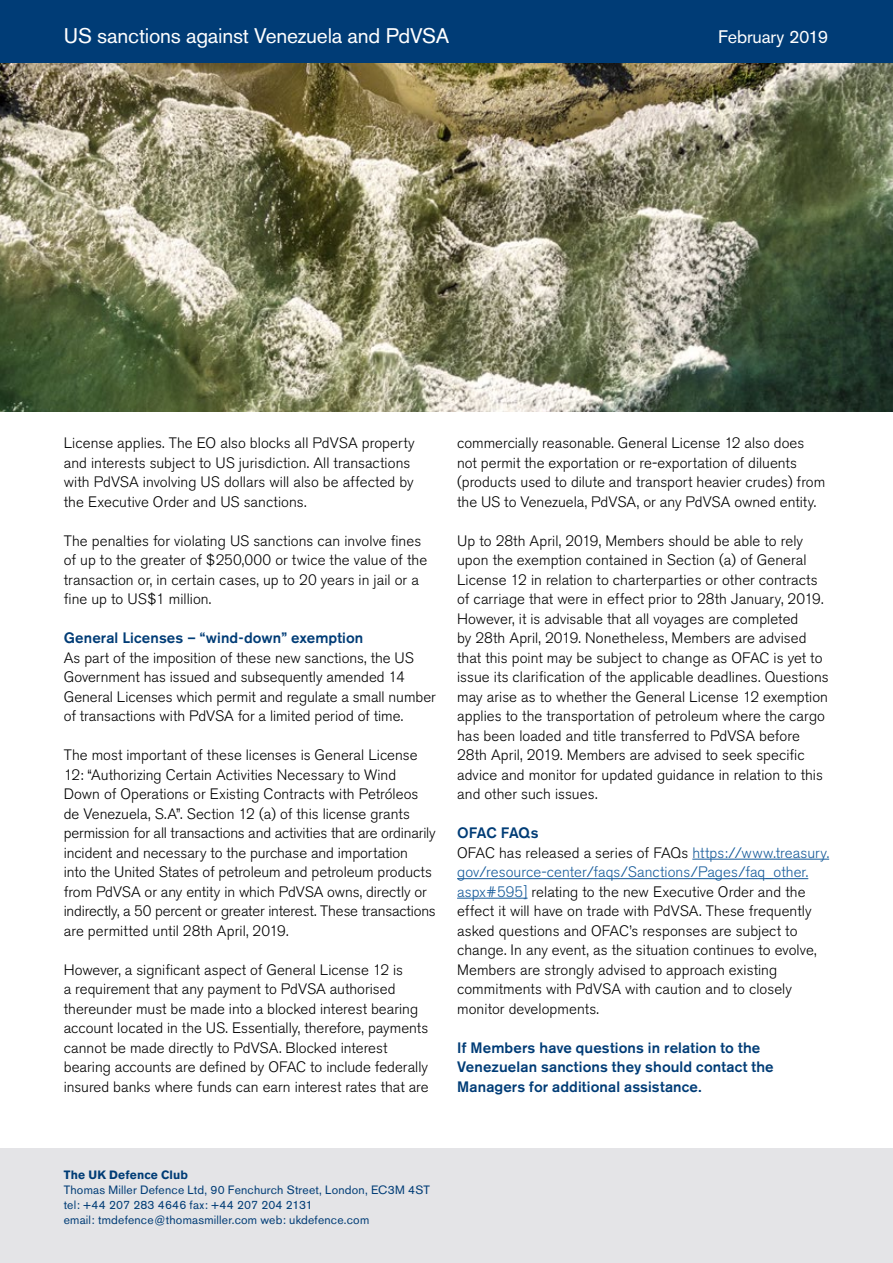
<style>
.page{position:relative;width:893px;height:1263px;background:#fff}
.page>*{position:absolute;margin:0;border:0;box-sizing:border-box;transform-origin:0 0}
.t1{font:21px "Akzidenz Grotesk BE";letter-spacing:-.01em;color:#fff}
.t2{font:18px "Akzidenz Grotesk BE";letter-spacing:-.01em;color:#fff}
.t3{font:300 15px/19.5px "Akzidenz Grotesk BE";color:#000}
.t4{font:500 15px/19.5px "Akzidenz Grotesk BE";letter-spacing:.01em;color:#003c76}
.t5{font:12px/15px "Akzidenz Grotesk BE";letter-spacing:.015em;color:#003c76}
.t6{font:700 12px "Akzidenz Grotesk BE";letter-spacing:.015em;color:#003c76}
.s1{font-weight:500;color:#003c76}
.s2{color:#165b9a}
</style>
<div class="page">
<hr style="left:692px;top:859px;width:137px;height:1px;background:#165b9a">
<hr style="left:457px;top:878px;width:351px;height:1px;background:#165b9a">
<hr style="left:457px;top:898px;width:71px;height:1px;background:#165b9a">
<div style="left:0;top:0;width:893px;height:64px;background:#003c76"></div>
<div style="left:0;top:1148px;width:893px;height:115px;background:#e4e4e7"></div>
<img style="left:0;top:64px;width:893px;height:347px">
<h1 class="t1" style="left:64px;top:23px;width:387px">US sanctions against Venezuela and PdVSA</h1>
<p class="t2" style="left:718px;top:26px;width:111px">February 2019</p>
<p class="t3" style="left:64px;top:433px;width:353px">License applies. The EO also blocks all PdVSA property and interests subject to US jurisdiction. All transactions with PdVSA involving US dollars will also be affected by the Executive Order and US sanctions.</p>
<p class="t3" style="left:64px;top:531px;width:365px">The penalties for violating US sanctions can involve fines of up to the greater of $250,000 or twice the value of the transaction or, in certain cases, up to 20 years in jail or a fine up to US$1 million.</p>
<p class="t4" style="left:64px;top:628px;width:301px">General Licenses – “wind-down” exemption</p>
<p class="t3" style="left:64px;top:648px;width:374px">As part of the imposition of these new sanctions, the US Government has issued and subsequently amended 14<br>General Licenses which permit and regulate a small number of transactions with PdVSA for a limited period of time.</p>
<p class="t3" style="left:64px;top:745px;width:374px">The most important of these licenses is General License 12: “Authorizing Certain Activities Necessary to Wind Down of Operations or Existing Contracts with Petróleos de Venezuela, S.A”. Section 12 (a) of this license grants permission for all transactions and activities that are ordinarily incident and necessary to the purchase and importation<br>into the United States of petroleum and petroleum products from PdVSA or any entity in which PdVSA owns, directly or indirectly, a 50 percent or greater interest. These transactions are permitted until 28th April, 2019.</p>
<p class="t3" style="left:64px;top:960px;width:366px">However, a significant aspect of General License 12 is<br>a requirement that any payment to PdVSA authorised thereunder must be made into a blocked interest bearing account located in the US. Essentially, therefore, payments cannot be made directly to PdVSA. Blocked interest bearing accounts are defined by OFAC to include federally insured banks where funds can earn interest rates that are</p>
<p class="t3" style="left:457px;top:433px;width:370px">commercially reasonable. General License 12 also does not permit the exportation or re-exportation of diluents (products used to dilute and transport heavier crudes) from the US to Venezuela, PdVSA, or any PdVSA owned entity.</p>
<p class="t3" style="left:457px;top:531px;width:373px">Up to 28th April, 2019, Members should be able to rely upon the exemption contained in Section (a) of General License 12 in relation to charterparties or other contracts of carriage that were in effect prior to 28th January, 2019.<br>However, it is advisable that all voyages are completed<br>by 28th April, 2019. Nonetheless, Members are advised that this point may be subject to change as OFAC is yet to issue its clarification of the applicable deadlines. Questions may arise as to whether the General License 12 exemption applies to the transportation of petroleum where the cargo has been loaded and title transferred to PdVSA before 28th April, 2019. Members are advised to seek specific advice and monitor for updated guidance in relation to this and other such issues.</p>
<p class="t3" style="left:457px;top:823px;width:374px"><span class="s1">OFAC FAQs<br></span>OFAC has released a series of FAQs <span class="s2">https://www.treasury. gov/resource-center/faqs/Sanctions/Pages/faq_other. aspx#595]</span> relating to the new Executive Order and the effect it will have on trade with PdVSA. These frequently asked questions and OFAC’s responses are subject to change. In any event, as the situation continues to evolve, Members are strongly advised to approach existing commitments with PdVSA with caution and to closely monitor developments.</p>
<p class="t4" style="left:457px;top:1037px;width:318px">If Members have questions in relation to the<br>Venezuelan sanctions they should contact the<br>Managers for additional assistance.</p>
<p class="t6" style="left:64px;top:1168px;width:126px">The UK Defence Club</p>
<p class="t5" style="left:64px;top:1183px;width:368px">Thomas Miller Defence Ltd, 90 Fenchurch Street, London, EC3M 4ST tel: +44 207 283 4646 fax: +44 207 204 2131<br>email: tmdefence@thomasmiller.com web: ukdefence.com</p>
</div>
